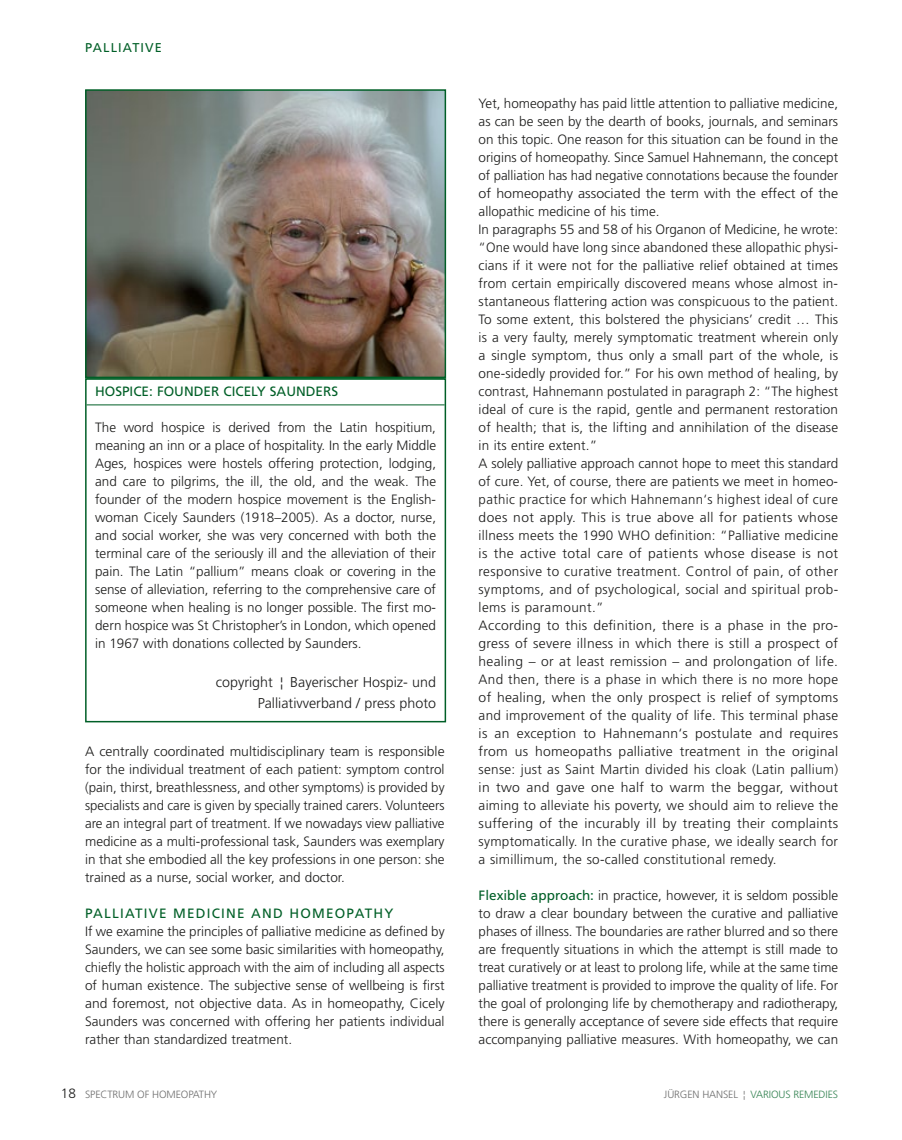
<style>
.page{position:relative;width:902px;height:1140px;background:#fff}
.page>*{position:absolute;margin:0;border:0;box-sizing:border-box;transform-origin:0 0}
.t1{font:300 14.25px/21px "Frutiger LT Std";color:#1c1c1b;text-align:right}
.t2{font:300 13.5px/18px "Frutiger LT Std";letter-spacing:.01em;color:#1c1c1b;text-align:justify}
.t3{font:13.5px "Frutiger LT Std";letter-spacing:.09em;color:#005f27}
.t4{font:13.5px "Frutiger LT Std";letter-spacing:.015em;color:#005f27}
.t5{font:12.75px "Frutiger LT Std";letter-spacing:.09em;color:#005f27}
.t6{font:300 10.5px "Frutiger LT Std";letter-spacing:-.01em;color:#368454}
.t7{font:300 10.5px "Frutiger LT Std";letter-spacing:-.01em;color:#6f6f6f}
.s1{font-weight:400;color:#005f27}
.s2{font-size:13.5px;color:#1c1c1b}
.s3{color:#6f6f6f}
</style>
<div class="page">
<hr style="left:87px;top:404px;width:357px;height:1px;background:#005f27">
<div style="left:85px;top:378px;width:361px;height:344px;border:2px solid #005f27"></div>
<img style="left:88px;top:92px;width:355px;height:283px">
<div style="left:85px;top:89px;width:361px;height:289px;border:2px solid #005f27"></div>
<p class="t5" style="left:85px;top:40px;width:78px">PALLIATIVE</p>
<p class="t4" style="left:95px;top:383px;width:244px">HOSPICE: FOUNDER CICELY SAUNDERS</p>
<p class="t2" style="left:95px;top:419px;width:342px">The word hospice is derived from the Latin hospitium, meaning an inn or a place of hospitality. In the early Middle Ages, hospices were hostels offering protection, lodging, and care to pilgrims, the ill, the old, and the weak. The founder of the modern hospice movement is the English&shy;woman Cicely Saunders (1918–2005). As a doctor, nurse, and social worker, she was very concerned with both the terminal care of the seriously ill and the alleviation of their pain. The Latin “pallium” means cloak or covering in the sense of alleviation, referring to the comprehensive care of someone when healing is no longer possible. The first mo&shy;dern hospice was St Christopher’s in London, which opened in 1967 with donations collected by Saunders.</p>
<p class="t1" style="left:216px;top:672px;width:222px">copyright ¦ Bayerischer Hospiz- und<br>Palliativverband / press photo</p>
<p class="t2" style="left:85px;top:743px;width:361px">A centrally coordinated multidisciplinary team is responsible for the individual treatment of each patient: symptom control (pain, thirst, breathlessness, and other symptoms) is provided by specialists and care is given by specially trained carers. Volunteers are an integral part of treatment. If we nowadays view palliative medicine as a multi-professional task, Saunders was exemplary in that she embodied all the key professions in one person: she trained as a nurse, social worker, and doctor.</p>
<p class="t3" style="left:85px;top:905px;width:310px">PALLIATIVE MEDICINE AND HOMEOPATHY</p>
<p class="t2" style="left:85px;top:923px;width:361px">If we examine the principles of palliative medicine as defined by Saunders, we can see some basic similarities with homeopathy, chiefly the holistic approach with the aim of including all aspects of human existence. The subjective sense of wellbeing is first and foremost, not objective data. As in homeopathy, Cicely Saunders was concerned with offering her patients individual rather than standardized treatment.</p>
<p class="t2" style="left:478px;top:95px;width:361px;text-align:left">Yet, homeopathy has paid little attention to palliative medicine, as can be seen by the dearth of books, journals, and seminars on this topic. One reason for this situation can be found in the origins of homeopathy. Since Samuel Hahnemann, the concept of palliation has had negative connotations because the founder of homeopathy associated the term with the effect of the allopathic medicine of his time.<br>In paragraphs 55 and 58 of his Organon of Medicine, he wrote: “One would have long since abandoned these allopathic physi&shy;cians if it were not for the palliative relief obtained at times from certain empirically discovered means whose almost in&shy;stantaneous flattering action was conspicuous to the patient.<br>To some extent, this bolstered the physicians’ credit … This is a very faulty, merely symptomatic treatment wherein only a single symptom, thus only a small part of the whole, is one-sidedly provided for.” For his own method of healing, by contrast, Hahnemann postulated in paragraph 2: “The highest ideal of cure is the rapid, gentle and permanent restoration of health; that is, the lifting and annihilation of the disease in its entire extent.”<br>A solely palliative approach cannot hope to meet this standard of cure. Yet, of course, there are patients we meet in homeo&shy;pathic practice for which Hahnemann‘s highest ideal of cure does not apply. This is true above all for patients whose illness meets the 1990 WHO definition: “Palliative medicine is the active total care of patients whose disease is not responsive to curative treatment. Control of pain, of other symptoms, and of psychological, social and spiritual prob&shy;lems is paramount.”<br>According to this definition, there is a phase in the pro&shy;gress of severe illness in which there is still a prospect of healing – or at least remission – and prolongation of life.<br>And then, there is a phase in which there is no more hope of healing, when the only prospect is relief of symptoms and improvement of the quality of life. This terminal phase is an exception to Hahnemann‘s postulate and requires from us homeopaths palliative treatment in the original sense: just as Saint Martin divided his cloak (Latin pallium) in two and gave one half to warm the beggar, without aiming to alleviate his poverty, we should aim to relieve the suffering of the incurably ill by treating their complaints symptomatically. In the curative phase, we ideally search for a simillimum, the so-called constitutional remedy.</p>
<p class="t2" style="left:478px;top:887px;width:361px"><span class="s1">Flexible approach:</span> in practice, however, it is seldom possible to draw a clear boundary between the curative and palliative phases of illness. The boundaries are rather blurred and so there are frequently situations in which the attempt is still made to treat curatively or at least to prolong life, while at the same time palliative treatment is provided to improve the quality of life. For the goal of prolonging life by chemotherapy and radiotherapy, there is generally acceptance of severe side effects that require accompanying palliative measures. With homeopathy, we can</p>
<p class="t7" style="left:61px;top:1088px;width:158px"><span class="s2">18</span> SPECTRUM OF HOMEOPATHY</p>
<p class="t6" style="left:664px;top:1088px;width:176px"><span class="s3">Jürgen Hansel ¦</span> VARIOUS REMEDIES</p>
</div>
